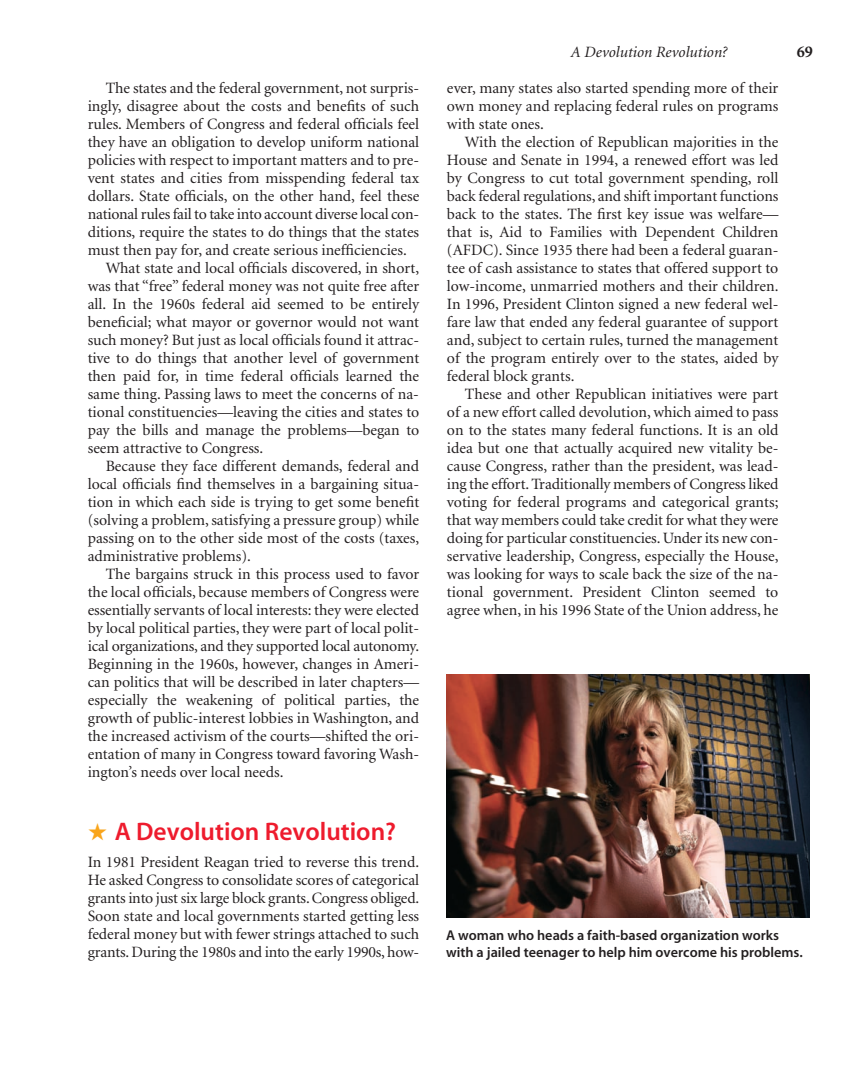
<style>
.page{position:relative;width:864px;height:1080px;background:#fff}
.page>*{position:absolute;margin:0;border:0;box-sizing:border-box;transform-origin:0 0}
.t1{font:25.5px "Myriad Sem";color:#ee1b2d}
.t2{font:700 16.5px "Minion";color:#231f20}
.t3{font:15.75px/18px "Minion";color:#231f20;text-align:justify}
.t4{font:italic 15.75px "Minion";color:#231f20}
.t5{font:14.25px/16.5px "Myriad Sem";color:#231f20}
.s1{color:#f9a51b}
</style>
<div class="page">
<img style="left:446px;top:675px;width:363px;height:243px">
<p class="t3" style="left:106px;top:80px;width:315px">The states and the federal government, not surpris-</p>
<p class="t3" style="left:88px;top:98px;width:333px">ingly, disagree about the costs and benefits of such</p>
<p class="t3" style="left:88px;top:116px;width:333px">rules. Members of Congress and federal officials feel</p>
<p class="t3" style="left:88px;top:134px;width:333px">they have an obligation to develop uniform national</p>
<p class="t3" style="left:88px;top:152px;width:333px">policies with respect to important matters and to pre-</p>
<p class="t3" style="left:88px;top:170px;width:333px">vent states and cities from misspending federal tax</p>
<p class="t3" style="left:88px;top:188px;width:333px">dollars. State officials, on the other hand, feel these</p>
<p class="t3" style="left:88px;top:206px;width:333px">national rules fail to take into account diverse local con-</p>
<p class="t3" style="left:88px;top:224px;width:333px">ditions, require the states to do things that the states</p>
<p class="t3" style="left:88px;top:242px;width:321px">must then pay for, and create serious inefficiencies.</p>
<p class="t3" style="left:106px;top:260px;width:315px">What state and local officials discovered, in short,</p>
<p class="t3" style="left:88px;top:278px;width:333px">was that “free” federal money was not quite free after</p>
<p class="t3" style="left:88px;top:296px;width:333px">all. In the 1960s federal aid seemed to be entirely</p>
<p class="t3" style="left:88px;top:314px;width:333px">beneficial; what mayor or governor would not want</p>
<p class="t3" style="left:88px;top:332px;width:333px">such money? But just as local officials found it attrac-</p>
<p class="t3" style="left:88px;top:350px;width:333px">tive to do things that another level of government</p>
<p class="t3" style="left:88px;top:368px;width:333px">then paid for, in time federal officials learned the</p>
<p class="t3" style="left:88px;top:386px;width:333px">same thing. Passing laws to meet the concerns of na-</p>
<p class="t3" style="left:88px;top:404px;width:333px">tional constituencies—leaving the cities and states to</p>
<p class="t3" style="left:88px;top:422px;width:333px">pay the bills and manage the problems—began to</p>
<p class="t3" style="left:88px;top:440px;width:177px">seem attractive to Congress.</p>
<p class="t3" style="left:106px;top:458px;width:315px">Because they face different demands, federal and</p>
<p class="t3" style="left:88px;top:476px;width:333px">local officials find themselves in a bargaining situa-</p>
<p class="t3" style="left:88px;top:494px;width:333px">tion in which each side is trying to get some benefit</p>
<p class="t3" style="left:88px;top:512px;width:333px">(solving a problem, satisfying a pressure group) while</p>
<p class="t3" style="left:88px;top:530px;width:333px">passing on to the other side most of the costs (taxes,</p>
<p class="t3" style="left:88px;top:548px;width:165px">administrative problems).</p>
<p class="t3" style="left:106px;top:566px;width:315px">The bargains struck in this process used to favor</p>
<p class="t3" style="left:88px;top:584px;width:333px">the local officials, because members of Congress were</p>
<p class="t3" style="left:88px;top:602px;width:333px">essentially servants of local interests: they were elected</p>
<p class="t3" style="left:88px;top:620px;width:333px">by local political parties, they were part of local polit-</p>
<p class="t3" style="left:88px;top:638px;width:333px">ical organizations, and they supported local autonomy.</p>
<p class="t3" style="left:88px;top:656px;width:333px">Beginning in the 1960s, however, changes in Ameri-</p>
<p class="t3" style="left:88px;top:674px;width:333px">can politics that will be described in later chapters—</p>
<p class="t3" style="left:88px;top:692px;width:333px">especially the weakening of political parties, the</p>
<p class="t3" style="left:88px;top:710px;width:333px">growth of public-interest lobbies in Washington, and</p>
<p class="t3" style="left:88px;top:728px;width:333px">the increased activism of the courts—shifted the ori-</p>
<p class="t3" style="left:88px;top:746px;width:333px">entation of many in Congress toward favoring Wash-</p>
<p class="t3" style="left:88px;top:764px;width:197px">ington’s needs over local needs.</p>
<p class="t1" style="left:88px;top:821px;width:310px"><span class="s1">★</span> A Devolution Revolution?</p>
<p class="t3" style="left:88px;top:854px;width:333px">In 1981 President Reagan tried to reverse this trend.<br>He asked Congress to consolidate scores of categorical grants into just six large block grants. Congress obliged.<br>Soon state and local governments started getting less federal money but with fewer strings attached to such grants. During the 1980s and into the early 1990s, how-</p>
<p class="t4" style="left:571px;top:46px;width:158px">A Devolution Revolution?</p>
<p class="t2" style="left:797px;top:45px;width:18px">69</p>
<p class="t3" style="left:447px;top:80px;width:333px">ever, many states also started spending more of their</p>
<p class="t3" style="left:447px;top:98px;width:333px">own money and replacing federal rules on programs</p>
<p class="t3" style="left:447px;top:116px;width:98px">with state ones.</p>
<p class="t3" style="left:465px;top:134px;width:315px">With the election of Republican majorities in the</p>
<p class="t3" style="left:447px;top:152px;width:333px">House and Senate in 1994, a renewed effort was led</p>
<p class="t3" style="left:447px;top:170px;width:333px">by Congress to cut total government spending, roll</p>
<p class="t3" style="left:447px;top:188px;width:333px">back federal regulations, and shift important functions</p>
<p class="t3" style="left:447px;top:206px;width:333px">back to the states. The first key issue was welfare—</p>
<p class="t3" style="left:447px;top:224px;width:333px">that is, Aid to Families with Dependent Children</p>
<p class="t3" style="left:447px;top:242px;width:333px">(AFDC). Since 1935 there had been a federal guaran-</p>
<p class="t3" style="left:447px;top:260px;width:333px">tee of cash assistance to states that offered support to</p>
<p class="t3" style="left:447px;top:278px;width:333px">low-income, unmarried mothers and their children.</p>
<p class="t3" style="left:447px;top:296px;width:333px">In 1996, President Clinton signed a new federal wel-</p>
<p class="t3" style="left:447px;top:314px;width:333px">fare law that ended any federal guarantee of support</p>
<p class="t3" style="left:447px;top:332px;width:333px">and, subject to certain rules, turned the management</p>
<p class="t3" style="left:447px;top:350px;width:333px">of the program entirely over to the states, aided by</p>
<p class="t3" style="left:447px;top:368px;width:129px">federal block grants.</p>
<p class="t3" style="left:465px;top:386px;width:315px">These and other Republican initiatives were part</p>
<p class="t3" style="left:447px;top:404px;width:333px">of a new effort called devolution, which aimed to pass</p>
<p class="t3" style="left:447px;top:422px;width:333px">on to the states many federal functions. It is an old</p>
<p class="t3" style="left:447px;top:440px;width:333px">idea but one that actually acquired new vitality be-</p>
<p class="t3" style="left:447px;top:458px;width:333px">cause Congress, rather than the president, was lead-</p>
<p class="t3" style="left:447px;top:476px;width:333px">ing the effort. Traditionally members of Congress liked</p>
<p class="t3" style="left:447px;top:494px;width:333px">voting for federal programs and categorical grants;</p>
<p class="t3" style="left:447px;top:512px;width:333px">that way members could take credit for what they were</p>
<p class="t3" style="left:447px;top:530px;width:333px">doing for particular constituencies. Under its new con-</p>
<p class="t3" style="left:447px;top:548px;width:333px">servative leadership, Congress, especially the House,</p>
<p class="t3" style="left:447px;top:566px;width:333px">was looking for ways to scale back the size of the na-</p>
<p class="t3" style="left:447px;top:584px;width:333px">tional government. President Clinton seemed to</p>
<p class="t3" style="left:447px;top:602px;width:333px">agree when, in his 1996 State of the Union address, he</p>
<p class="t5" style="left:446px;top:928px;width:358px">A woman who heads a faith-based organization works with a jailed teenager to help him overcome his problems.</p>
</div>
